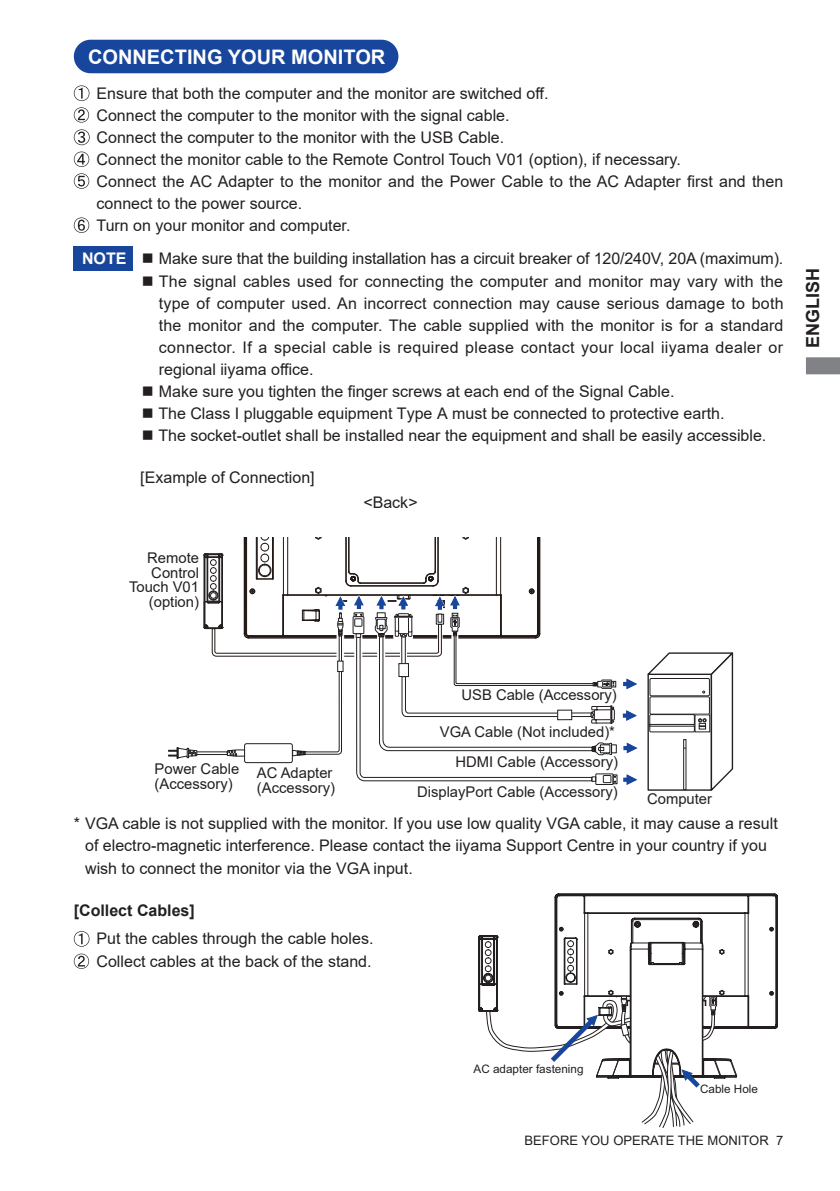
<style>
.page{position:relative;width:840px;height:1191px;background:#fff}
.page>*{position:absolute;margin:0;border:0;box-sizing:border-box;transform-origin:0 0}
.t1{font:700 20px "Arial";color:#fff}
.t2{font:700 18px "Arial";color:#231f20}
.t3{font:16px/22px "Arial";color:#231f20}
.t4{font:700 16px "Arial";color:#231f20}
.t5{font:700 16px "Arial";color:#fff}
.t6{font:14.8px/14.8px "Arial";color:#231f20}
.t7{font:13px "Arial";color:#231f20}
.t8{font:11.6px "Arial";color:#231f20}
</style>
<div class="page">
<svg style="left:806px;top:357px;width:33px;height:17px"></svg>
<div style="left:75px;top:41px;width:322px;height:31px;background:#18469d;border-radius:16px"></div>
<div style="left:74px;top:40px;width:324px;height:33px;border:2px solid #18469d;border-radius:16px"></div>
<svg style="left:74px;top:85px;width:15px;height:16px"></svg>
<svg style="left:74px;top:107px;width:15px;height:16px"></svg>
<svg style="left:74px;top:129px;width:15px;height:16px"></svg>
<svg style="left:74px;top:152px;width:15px;height:15px"></svg>
<svg style="left:74px;top:173px;width:15px;height:16px"></svg>
<svg style="left:74px;top:217px;width:15px;height:16px"></svg>
<svg style="left:74px;top:931px;width:15px;height:15px"></svg>
<svg style="left:74px;top:953px;width:15px;height:16px"></svg>
<div style="left:74px;top:246px;width:59px;height:25px;background:#18469d"></div>
<svg style="left:621px;top:678px;width:16px;height:12px"></svg>
<svg style="left:621px;top:742px;width:16px;height:12px"></svg>
<svg style="left:647px;top:652px;width:87px;height:139px"></svg>
<svg style="left:622px;top:710px;width:15px;height:11px"></svg>
<div style="left:612px;top:774px;width:5px;height:10px;border:1px solid #231f20"></div>
<div style="left:595px;top:773px;width:18px;height:12px;border:1px solid #231f20"></div>
<div style="left:602px;top:775px;width:9px;height:8px;border:1px solid #231f20"></div>
<svg style="left:197px;top:751px;width:6px;height:4px"></svg>
<svg style="left:168px;top:747px;width:29px;height:11px"></svg>
<svg style="left:623px;top:774px;width:14px;height:11px"></svg>
<svg style="left:203px;top:537px;width:412px;height:245px"></svg>
<svg style="left:478px;top:893px;width:300px;height:235px"></svg>
<p class="t1" style="left:88px;top:43px;width:299px">CONNECTING YOUR MONITOR</p>
<p class="t3" style="left:96px;top:82px;width:688px">Ensure that both the computer and the monitor are switched off.<br>Connect the computer to the monitor with the signal cable.<br>Connect the computer to the monitor with the USB Cable.<br>Connect the monitor cable to the Remote Control Touch V01 (option), if necessary.<br>Connect the AC Adapter to the monitor and the Power Cable to the AC Adapter first and then connect to the power source.<br>Turn on your monitor and computer.</p>
<p class="t3" style="left:142px;top:247px;width:642px">■ Make sure that the building installation has a circuit breaker of 120/240V, 20A (maximum).</p>
<p class="t3" style="left:159px;top:270px;width:625px;text-align:justify;text-indent:-17px">■ The signal cables used for connecting the computer and monitor may vary with the type of computer used. An incorrect connection may cause serious damage to both the monitor and the computer. The cable supplied with the monitor is for a standard connector. If a special cable is required please contact your local iiyama dealer or regional iiyama office.</p>
<p class="t3" style="left:142px;top:380px;width:533px">■ Make sure you tighten the finger screws at each end of the Signal Cable.</p>
<p class="t3" style="left:142px;top:402px;width:584px">■ The Class I pluggable equipment Type A must be connected to protective earth.</p>
<p class="t3" style="left:142px;top:424px;width:625px">■ The socket-outlet shall be installed near the equipment and shall be easily accessible.</p>
<p class="t3" style="left:140px;top:466px;width:176px">[Example of Connection]</p>
<p class="t5" style="left:82px;top:247px;width:46px">NOTE</p>
<p class="t6" style="left:129px;top:550px;width:71px;text-align:right">Remote<br>Control<br>Touch V01 (option)</p>
<p class="t3" style="left:363px;top:491px;width:56px">&lt;Back&gt;</p>
<p class="t2" style="left:799px;top:348px;width:82px;rotate:-90deg">ENGLISH</p>
<p class="t6" style="left:461px;top:687px;width:157px">USB Cable (Accessory)</p>
<p class="t6" style="left:154px;top:761px;width:86px">Power Cable (Accessory)</p>
<p class="t6" style="left:257px;top:765px;width:80px">AC Adapter (Accessory)</p>
<p class="t6" style="left:439px;top:724px;width:176px">VGA Cable (Not included)*</p>
<p class="t6" style="left:417px;top:746px;width:202px;line-height:30.6px;text-align:right">HDMI Cable (Accessory)<br>DisplayPort Cable (Accessory)</p>
<p class="t6" style="left:646px;top:791px;width:66px">Computer</p>
<p class="t3" style="left:85px;top:811px;width:693px;line-height:22.6px;text-indent:-11px">* VGA cable is not supplied with the monitor. If you use low quality VGA cable, it may cause a result of electro-magnetic interference. Please contact the iiyama Support Centre in your country if you wish to connect the monitor via the VGA input.</p>
<p class="t4" style="left:74px;top:899px;width:122px">[Collect Cables]</p>
<p class="t3" style="left:96px;top:927px;width:278px;line-height:22.6px">Put the cables through the cable holes.<br>Collect cables at the back of the stand.</p>
<p class="t8" style="left:473px;top:1061px;width:111px">AC adapter fastening</p>
<p class="t8" style="left:699px;top:1080px;width:59px">Cable Hole</p>
<p class="t7" style="left:524px;top:1131px;width:260px">BEFORE YOU OPERATE THE MONITOR 7</p>
</div>
